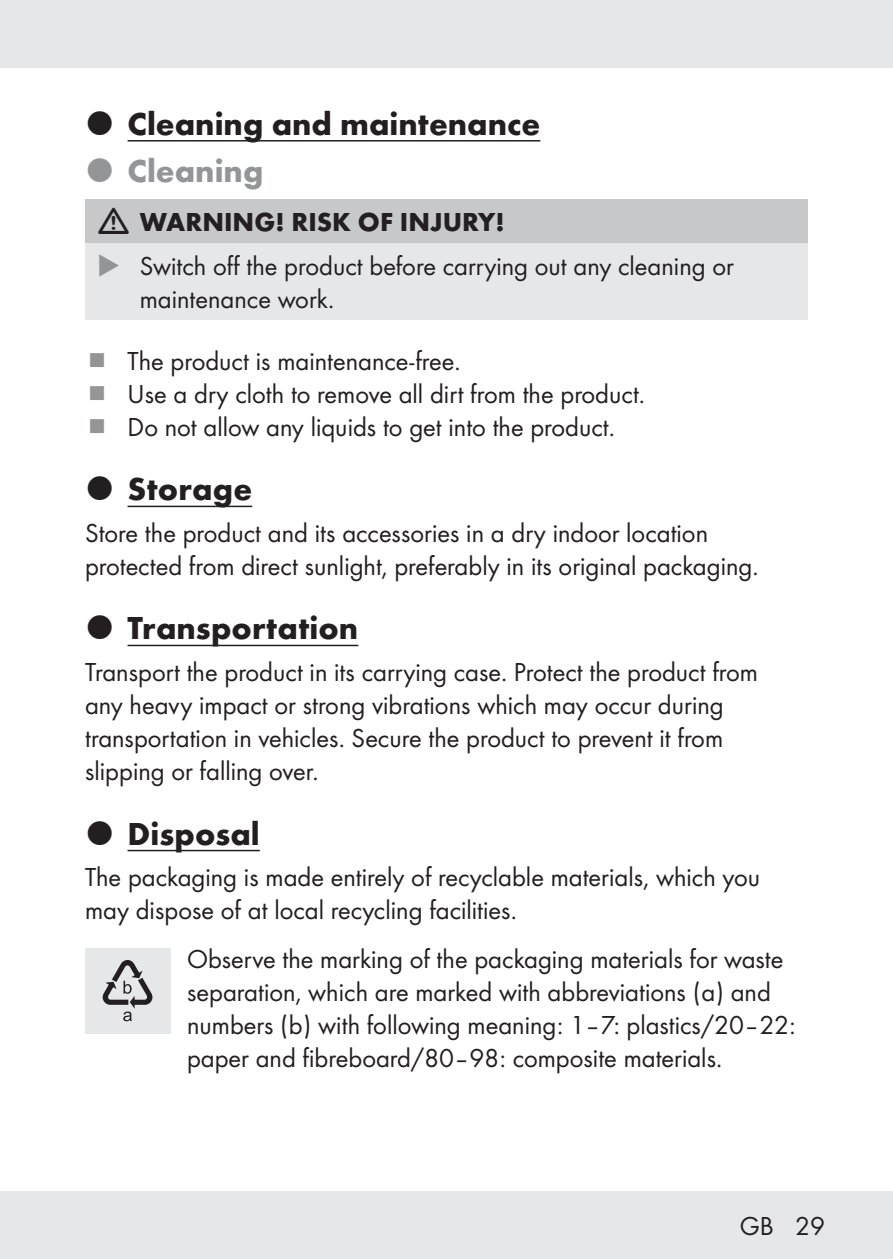
<style>
.page{position:relative;width:893px;height:1259px;background:#fff}
.page>*{position:absolute;margin:0;border:0;box-sizing:border-box;transform-origin:0 0}
.t1{font:700 33px "Futura";color:#231f20}
.t2{font:700 33px "Futura";color:#939598}
.Body{font:27px/33px "Futura Boo";color:#231f20}
.t3{font:700 27px "Futura";color:#231f20}
.s1{color:#939598}
</style>
<div class="page">
<div style="left:0;top:1191px;width:893px;height:68px;background:#e6e7e9"></div>
<div style="left:0;top:0;width:893px;height:68px;background:#e6e7e9"></div>
<hr style="left:128px;top:140px;width:412px;height:1px;background:#231f20">
<hr style="left:128px;top:505px;width:124px;height:2px;background:#231f20">
<hr style="left:128px;top:645px;width:230px;height:1px;background:#231f20">
<hr style="left:128px;top:850px;width:132px;height:1px;background:#231f20">
<div style="left:85px;top:199px;width:723px;height:44px;background:#c7c8ca"></div>
<div style="left:85px;top:243px;width:723px;height:77px;background:#e6e7e9"></div>
<div style="left:85px;top:948px;width:85px;height:85px;background:#e6e7e9"></div>
<svg style="left:103px;top:960px;width:49px;height:61px"></svg>
<p class="t1" style="left:128px;top:99px;width:414px">Cleaning and maintenance</p>
<p class="t2" style="left:128px;top:147px;width:137px">Cleaning</p>
<p class="t3" style="left:140px;top:202px;width:366px">WARNING! RISK OF INJURY!</p>
<p class="Body" style="left:140px;top:248px;width:595px;text-indent:-43px"><span class="s1">◆</span> Switch off the product before carrying out any cleaning or maintenance work.</p>
<p class="Body" style="left:128px;top:343px;width:331px">The product is maintenance-free.</p>
<p class="Body" style="left:128px;top:376px;width:515px">Use a dry cloth to remove all dirt from the product.</p>
<p class="Body" style="left:128px;top:409px;width:485px">Do not allow any liquids to get into the product.</p>
<p class="t1" style="left:128px;top:465px;width:126px">Storage</p>
<p class="Body" style="left:85px;top:515px;width:671px">Store the product and its accessories in a dry indoor location protected from direct sunlight, preferably in its original packaging.</p>
<p class="t1" style="left:128px;top:604px;width:232px">Transportation</p>
<p class="Body" style="left:85px;top:654px;width:674px">Transport the product in its carrying case. Protect the product from any heavy impact or strong vibrations which may occur during transportation in vehicles. Secure the product to prevent it from slipping or falling over.</p>
<p class="t1" style="left:128px;top:809px;width:134px">Disposal</p>
<p class="Body" style="left:85px;top:859px;width:677px">The packaging is made entirely of recyclable materials, which you may dispose of at local recycling facilities.</p>
<p class="Body" style="left:187px;top:941px;width:610px">Observe the marking of the packaging materials for waste separation, which are marked with abbreviations (a) and numbers (b) with following meaning: 1–7: plastics/20–22: paper and fibreboard/80–98: composite materials.</p>
<p class="Body" style="left:740px;top:1208px;width:86px">GB 29</p>
</div>
